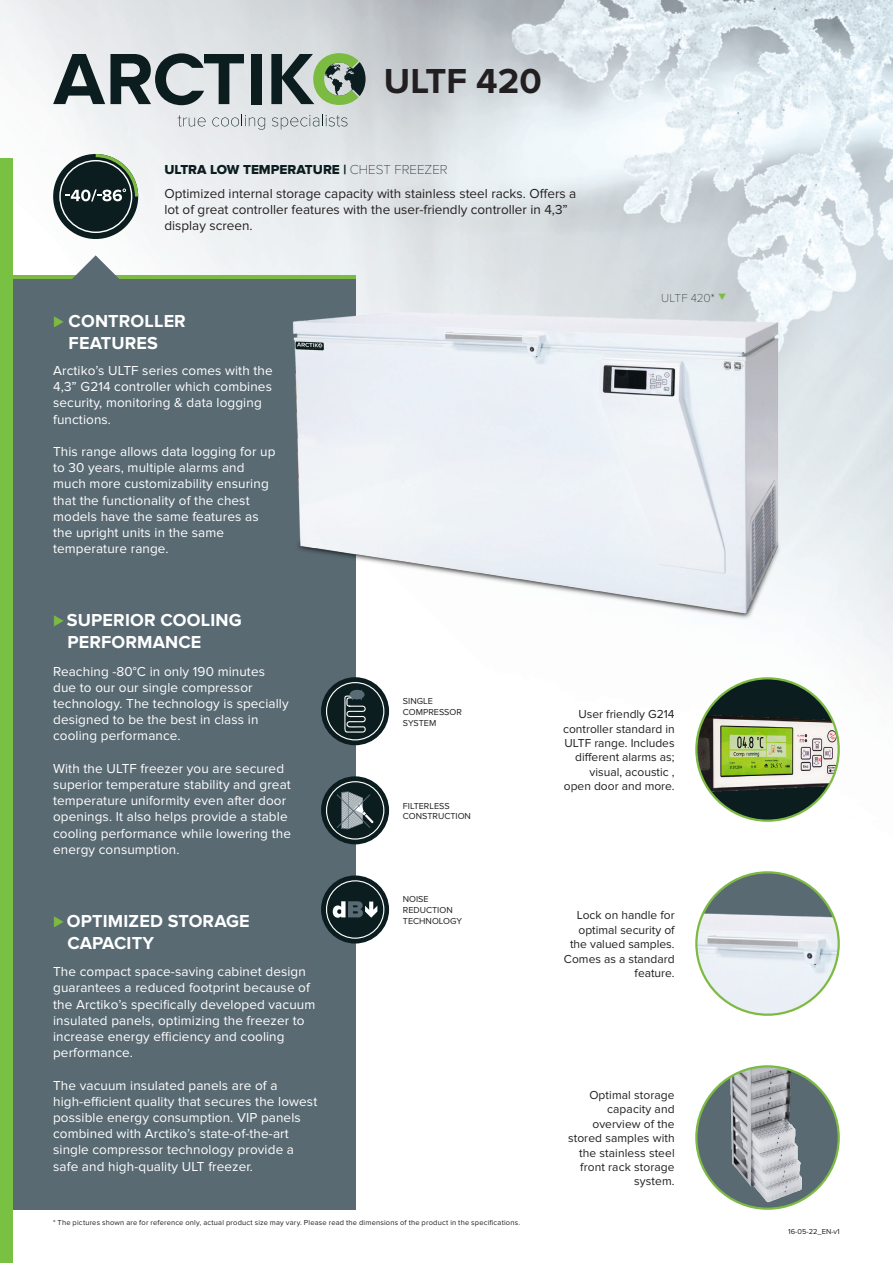
<style>
.page{position:relative;width:893px;height:1263px;background:#fff}
.page>*{position:absolute;margin:0;border:0;box-sizing:border-box;transform-origin:0 0}
.t1{font:700 36px "Proxima Nova";color:#231f20}
.t2{font:700 18px/21.6px "Proxima Nova";letter-spacing:.01em;color:#fff}
.t3{font:13.5px/16.2px "Proxima Nova";letter-spacing:.01em;color:#fff}
.t4{font:13.5px/16.2px "Proxima Nova";color:#231f20}
.t5{font:13.5px "Proxima Nova Extrabld";color:#0b1d1f}
.t6{font:12px/14.4px "Proxima Nova";color:#231f20;text-align:right}
.t7{font:100 12px "Proxima Nova T";letter-spacing:-.015em;color:#231f20}
.t8{font:12px "Proxima Nova";color:#80bc41}
.t9{font:9px/10.8px "Proxima Nova";color:#231f20}
.t10{font:7.5px "Proxima Nova";letter-spacing:.025em;color:#231f20}
.s1{font-family:"Proxima Nova T";font-weight:100}
.s2{font-weight:400;color:#7cbb42}
</style>
<div class="page">
<img style="left:0;top:0;width:893px;height:1210px">
<hr style="left:0;top:275px;width:355px;height:4px;background:#7cbb42">
<svg style="left:72px;top:255px;width:48px;height:24px"></svg>
<div style="left:0;top:279px;width:355px;height:931px;background:#596a73"></div>
<svg style="left:178px;top:115px;width:28px;height:11px"></svg>
<svg style="left:212px;top:114px;width:53px;height:16px"></svg>
<svg style="left:272px;top:114px;width:75px;height:15px"></svg>
<div style="left:251px;top:54px;width:10px;height:50px;background:#0b1d1f"></div>
<svg style="left:111px;top:53px;width:133px;height:52px;background:#7e888b"></svg>
<svg style="left:53px;top:54px;width:52px;height:50px"></svg>
<svg style="left:271px;top:53px;width:95px;height:52px;background:#7b9079"></svg>
<div style="left:321px;top:677px;width:68px;height:68px;background:#0b1d1f;border-radius:50%"></div>
<svg style="left:326px;top:682px;width:58px;height:58px"></svg>
<div style="left:321px;top:875px;width:68px;height:68px;background:#0b1d1f;border-radius:50%"></div>
<svg style="left:326px;top:880px;width:58px;height:59px"></svg>
<div style="left:321px;top:776px;width:68px;height:68px;background:#0b1d1f;border-radius:50%"></div>
<svg style="left:326px;top:781px;width:58px;height:58px"></svg>
<div style="left:0;top:158px;width:13px;height:1105px;background:#79c142"></div>
<img style="left:696px;top:872px;width:143px;height:143px;border-radius:71px">
<div style="left:696px;top:678px;width:143px;height:143px;background:#0b1d1f;border-radius:50%"></div>
<img style="left:696px;top:712px;width:143px;height:81px">
<img style="left:696px;top:1066px;width:143px;height:143px;border-radius:71px">
<div style="left:53px;top:154px;width:85px;height:85px;background:#0b1d1f;border-radius:50%"></div>
<svg style="left:59px;top:154px;width:79px;height:79px"></svg>
<img style="left:293px;top:292px;width:508px;height:339px">
<h1 class="t1" style="left:384px;top:61px;width:159px">ULTF 420</h1>
<p class="t5" style="left:164px;top:162px;width:285px">ULTRA LOW TEMPERATURE | <span class="s1">CHEST FREEZER</span></p>
<p class="t4" style="left:164px;top:185px;width:413px">Optimized internal storage capacity with stainless steel racks. Offers a lot of great controller features with the user-friendly controller in 4,3” display screen.</p>
<h2 class="t2" style="left:69px;top:311px;width:119px;text-indent:-15px"><span class="s2">⊲</span> CONTROLLER<br>FEATURES</h2>
<p class="t3" style="left:53px;top:362px;width:221px">Arctiko’s ULTF series comes with the<br>4,3” G214 controller which combines security, monitoring &amp; data logging functions.</p>
<p class="t3" style="left:53px;top:443px;width:224px">This range allows data logging for up to 30 years, multiple alarms and much more customizability ensuring that the functionality of the chest models have the same features as the upright units in the same temperature range.</p>
<h2 class="t2" style="left:67px;top:610px;width:176px;text-indent:-14px"><span class="s2">⊲</span> SUPERIOR COOLING<br>PERFORMANCE</h2>
<p class="t7" style="left:661px;top:291px;width:55px">ULTF 420*</p>
<p class="t8" style="left:730px;top:293px;width:9px;rotate:90deg">⊲</p>
<p class="t3" style="left:53px;top:663px;width:237px">Reaching -80°C in only 190 minutes due to our our single compressor technology. The technology is specially designed to be the best in class in cooling performance.</p>
<p class="t3" style="left:53px;top:760px;width:239px">With the ULTF freezer you are secured superior temperature stability and great temperature uniformity even after door openings. It also helps provide a stable cooling performance while lowering the energy consumption.</p>
<h2 class="t2" style="left:67px;top:910px;width:184px;text-indent:-14px"><span class="s2">⊲</span> OPTIMIZED STORAGE<br>CAPACITY</h2>
<p class="t3" style="left:53px;top:964px;width:264px">The compact space-saving cabinet design guarantees a reduced footprint because of the Arctiko’s specifically developed vacuum insulated panels, optimizing the freezer to increase energy efficiency and cooling performance.</p>
<p class="t3" style="left:53px;top:1077px;width:266px">The vacuum insulated panels are of a high-efficient quality that secures the lowest possible energy consumption. VIP panels combined with Arctiko’s state-of-the-art single compressor technology provide a safe and high-quality ULT freezer.</p>
<p class="t9" style="left:403px;top:696px;width:61px">SINGLE<br>COMPRESSOR<br>SYSTEM</p>
<p class="t9" style="left:403px;top:800px;width:70px">FILTERLESS<br>CONSTRUCTION</p>
<p class="t9" style="left:403px;top:894px;width:61px">NOISE<br>REDUCTION<br>TECHNOLOGY</p>
<p class="t10" style="left:53px;top:1218px;width:469px">* The pictures shown are for reference only, actual product size may vary. Please read the dimensions of the product in the specifications.</p>
<p class="t6" style="left:563px;top:707px;width:113px">User friendly G214 controller standard in<br>ULTF range. Includes different alarms as; visual, acoustic , open door and more.</p>
<p class="t6" style="left:564px;top:908px;width:112px">Lock on handle for optimal security of the valued samples.<br>Comes as a standard feature.</p>
<p class="t6" style="left:568px;top:1088px;width:108px">Optimal storage capacity and overview of the stored samples with the stainless steel front rack storage system.</p>
<p class="t10" style="left:788px;top:1227px;width:53px">16-05-22_EN-v1</p>
</div>
